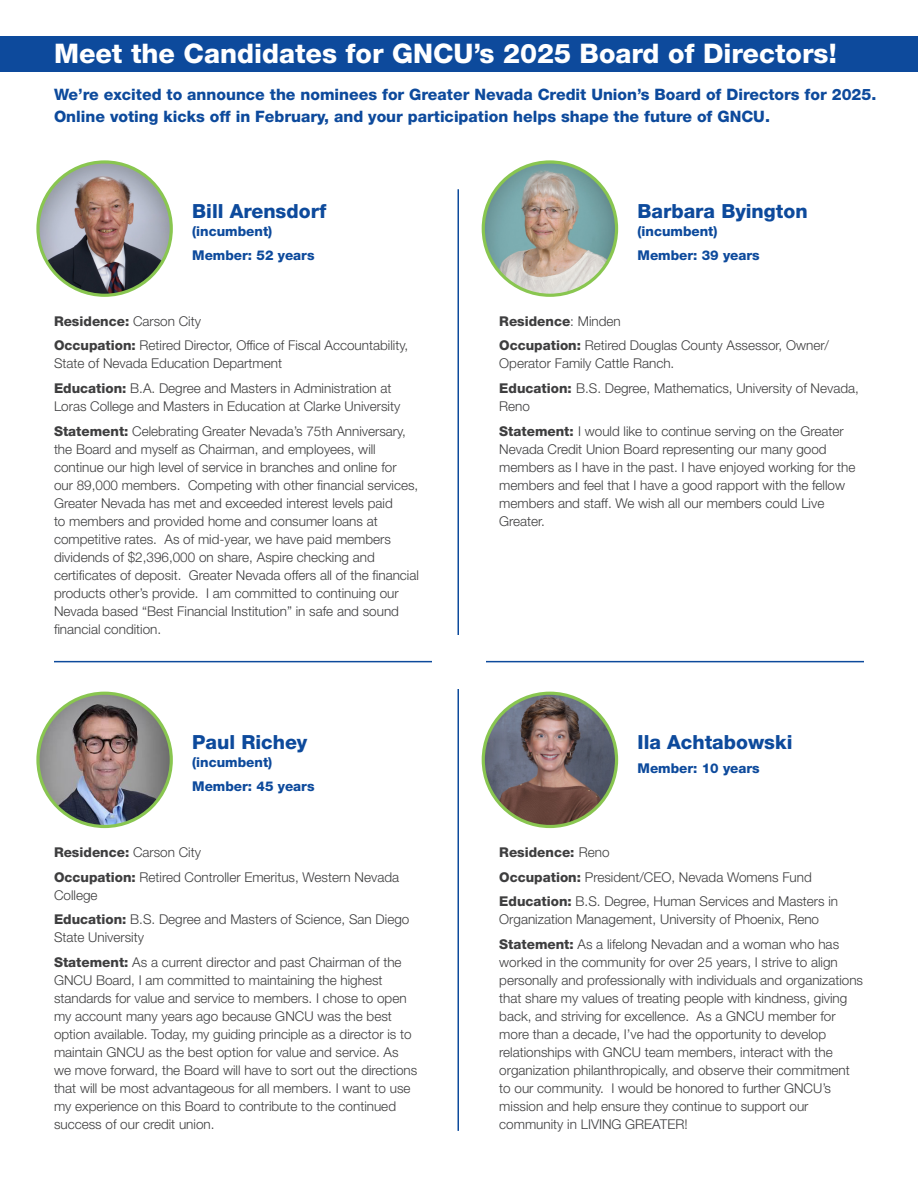
<style>
.page{position:relative;width:918px;height:1188px;background:#fff}
.page>*{position:absolute;margin:0;border:0;box-sizing:border-box;transform-origin:0 0}
.t1{font:800 27px "Helvetica Neue LT Std";color:#fff}
.t2{font:800 19.5px "Helvetica Neue LT Std";color:#0d4a9c}
.t3{font:800 15.75px/22.5px "Helvetica Neue LT Std";color:#0d4a9c}
.t4{font:300 13.5px/18px "Helvetica Neue LT Std";color:#3e3e3f}
.t5{font:800 13.5px "Helvetica Neue LT Std";color:#0d4a9c}
.t6{font:800 13.5px "Helvetica Neue LT Std";color:#3e3e3f}
.s1{font-weight:300}
.s2{font-weight:800}
</style>
<div class="page">
<div style="left:0;top:36px;width:918px;height:36px;background:#0d4a9c"></div>
<img style="left:38px;top:693px;width:133px;height:134px;border-radius:67px">
<div style="left:36px;top:692px;width:137px;height:136px;border:3px solid #89c650;border-radius:50%"></div>
<img style="left:483px;top:694px;width:134px;height:133px">
<div style="left:482px;top:692px;width:136px;height:136px;border:3px solid #89c650;border-radius:50%"></div>
<img style="left:40px;top:164px;width:131px;height:131px">
<div style="left:36px;top:160px;width:137px;height:137px;border:3px solid #89c650;border-radius:50%"></div>
<img style="left:483px;top:162px;width:134px;height:133px;border-radius:67px">
<div style="left:482px;top:160px;width:136px;height:137px;border:3px solid #89c650;border-radius:50%"></div>
<hr style="left:54px;top:661px;width:810px;height:1px;background:#0d4a9c">
<hr style="left:458px;top:189px;width:1px;height:942px;background:#0d4a9c">
<div style="left:432px;top:635px;width:54px;height:54px;background:#fff"></div>
<p class="t1" style="left:54px;top:37px;width:784px">Meet the Candidates for GNCU’s 2025 Board of Directors!</p>
<p class="t3" style="left:54px;top:83px;width:824px">We’re excited to announce the nominees for Greater Nevada Credit Union’s Board of Directors for 2025.<br>Online voting kicks off in February, and your participation helps shape the future of GNCU.</p>
<p class="t2" style="left:192px;top:199px;width:135px">Bill Arensdorf</p>
<p class="t5" style="left:192px;top:223px;width:82px">(incumbent)</p>
<p class="t5" style="left:192px;top:247px;width:124px">Member: 52 years</p>
<p class="t6" style="left:54px;top:313px;width:149px">Residence: <span class="s1">Carson City</span></p>
<p class="t4" style="left:54px;top:336px;width:356px"><span class="s2">Occupation:</span> Retired Director, Office of Fiscal Accountability,<br>State of Nevada Education Department</p>
<p class="t4" style="left:54px;top:379px;width:348px"><span class="s2">Education:</span> B.A. Degree and Masters in Administration at<br>Loras College and Masters in Education at Clarke University</p>
<p class="t4" style="left:54px;top:422px;width:366px"><span class="s2">Statement:</span> Celebrating Greater Nevada’s 75th Anniversary, the Board and myself as Chairman, and employees, will continue our high level of service in branches and online for our 89,000 members. Competing with other financial services, Greater Nevada has met and exceeded interest levels paid<br>to members and provided home and consumer loans at competitive rates. As of mid-year, we have paid members dividends of $2,396,000 on share, Aspire checking and certificates of deposit. Greater Nevada offers all of the financial products other’s provide. I am committed to continuing our Nevada based “Best Financial Institution” in safe and sound financial condition.</p>
<p class="t2" style="left:192px;top:730px;width:117px">Paul Richey</p>
<p class="t5" style="left:192px;top:754px;width:82px">(incumbent)</p>
<p class="t5" style="left:192px;top:779px;width:124px">Member: 45 years</p>
<p class="t6" style="left:54px;top:844px;width:149px">Residence: <span class="s1">Carson City</span></p>
<p class="t4" style="left:54px;top:867px;width:347px"><span class="s2">Occupation:</span> Retired Controller Emeritus, Western Nevada<br>College</p>
<p class="t4" style="left:54px;top:910px;width:357px"><span class="s2">Education:</span> B.S. Degree and Masters of Science, San Diego<br>State University</p>
<p class="t4" style="left:54px;top:953px;width:365px"><span class="s2">Statement:</span> As a current director and past Chairman of the GNCU Board, I am committed to maintaining the highest standards for value and service to members. I chose to open my account many years ago because GNCU was the best option available. Today, my guiding principle as a director is to maintain GNCU as the best option for value and service. As we move forward, the Board will have to sort out the directions that will be most advantageous for all members. I want to use my experience on this Board to contribute to the continued success of our credit union.</p>
<p class="t2" style="left:638px;top:199px;width:172px">Barbara Byington</p>
<p class="t5" style="left:638px;top:223px;width:82px">(incumbent)</p>
<p class="t5" style="left:638px;top:247px;width:124px">Member: 39 years</p>
<p class="t6" style="left:499px;top:313px;width:123px">Residence<span class="s1">: Minden</span></p>
<p class="t4" style="left:499px;top:336px;width:331px"><span class="s2">Occupation:</span> Retired Douglas County Assessor, Owner/<br>Operator Family Cattle Ranch.</p>
<p class="t4" style="left:499px;top:379px;width:361px"><span class="s2">Education:</span> B.S. Degree, Mathematics, University of Nevada,<br>Reno</p>
<p class="t4" style="left:499px;top:422px;width:358px"><span class="s2">Statement:</span> I would like to continue serving on the Greater Nevada Credit Union Board representing our many good members as I have in the past. I have enjoyed working for the members and feel that I have a good rapport with the fellow members and staff. We wish all our members could Live Greater.</p>
<p class="t2" style="left:638px;top:730px;width:156px">Ila Achtabowski</p>
<p class="t5" style="left:638px;top:761px;width:124px">Member: 10 years</p>
<p class="t6" style="left:499px;top:844px;width:112px">Residence: <span class="s1">Reno</span></p>
<p class="t4" style="left:499px;top:867px;width:314px"><span class="s2">Occupation:</span> President/CEO, Nevada Womens Fund</p>
<p class="t4" style="left:499px;top:892px;width:340px"><span class="s2">Education:</span> B.S. Degree, Human Services and Masters in<br>Organization Management, University of Phoenix, Reno</p>
<p class="t4" style="left:499px;top:935px;width:365px"><span class="s2">Statement:</span> As a lifelong Nevadan and a woman who has worked in the community for over 25 years, I strive to align personally and professionally with individuals and organizations that share my values of treating people with kindness, giving back, and striving for excellence. As a GNCU member for more than a decade, I’ve had the opportunity to develop relationships with GNCU team members, interact with the organization philanthropically, and observe their commitment to our community. I would be honored to further GNCU’s mission and help ensure they continue to support our community in LIVING GREATER!</p>
</div>
